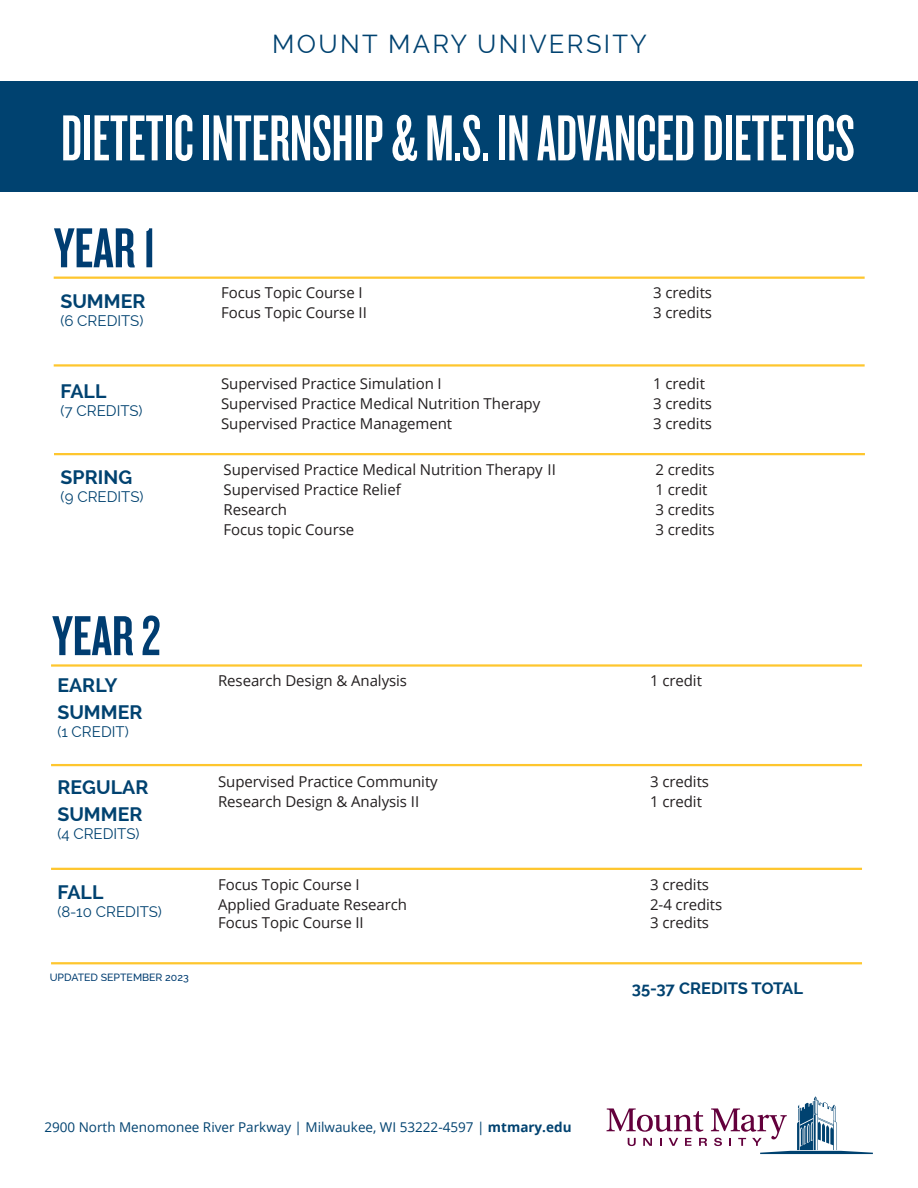
<style>
.page{position:relative;width:918px;height:1188px;background:#fff}
.page>*{position:absolute;margin:0;border:0;box-sizing:border-box;transform-origin:0 0}
.t1{font:67.5px "Knockout 47 Bantamweight";color:#fff}
.t2{font:58.5px "Knockout 48 Featherweight";color:#003d71}
.t3{font:25.5px "Raleway";letter-spacing:.09em;color:#004270}
.t4{font:700 19.5px "Raleway";color:#004270}
.t5{font:700 16.5px "Raleway";color:#004270}
.t6{font:15px "Open Sans";letter-spacing:-.005em;color:#231f20}
.t7{font:15px "Raleway";color:#004270}
.t8{font:13.5px "Open Sans";color:#004270}
.t9{font:500 10.5px "Raleway";color:#003d71}
.s1{font-weight:700}
</style>
<div class="page">
<div style="left:0;top:82px;width:918px;height:110px;background:#004270"></div>
<hr style="left:54px;top:364px;width:811px;height:3px;background:#fec62e">
<hr style="left:54px;top:453px;width:811px;height:2px;background:#fec62e">
<svg style="left:607px;top:1096px;width:266px;height:58px"></svg>
<hr style="left:54px;top:277px;width:811px;height:2px;background:#fec62e">
<hr style="left:51px;top:664px;width:811px;height:3px;background:#fec62e">
<hr style="left:51px;top:764px;width:811px;height:2px;background:#fec62e">
<hr style="left:51px;top:868px;width:811px;height:2px;background:#fec62e">
<hr style="left:51px;top:962px;width:811px;height:2px;background:#fec62e">
<p class="t3" style="left:272px;top:30px;width:376px">MOUNT MARY UNIVERSITY</p>
<p class="t1" style="left:61px;top:99px;width:795px">DIETETIC INTERNSHIP &amp; M.S. IN ADVANCED DIETETICS</p>
<p class="t2" style="left:54px;top:212px;width:103px">YEAR 1</p>
<p class="t4" style="left:60px;top:290px;width:87px">SUMMER</p>
<p class="t7" style="left:60px;top:312px;width:85px">(6 CREDITS)</p>
<p class="t4" style="left:60px;top:380px;width:48px">FALL</p>
<p class="t7" style="left:60px;top:402px;width:84px">(7 CREDITS)</p>
<p class="t4" style="left:61px;top:466px;width:73px">SPRING</p>
<p class="t7" style="left:61px;top:488px;width:84px">(9 CREDITS)</p>
<p class="t6" style="left:221px;top:282px;width:143px">Focus Topic Course I</p>
<p class="t6" style="left:653px;top:282px;width:60px">3 credits</p>
<p class="t6" style="left:221px;top:302px;width:147px">Focus Topic Course II</p>
<p class="t6" style="left:653px;top:302px;width:60px">3 credits</p>
<p class="t6" style="left:221px;top:373px;width:222px">Supervised Practice Simulation I</p>
<p class="t6" style="left:653px;top:373px;width:53px">1 credit</p>
<p class="t6" style="left:221px;top:393px;width:321px">Supervised Practice Medical Nutrition Therapy</p>
<p class="t6" style="left:653px;top:393px;width:60px">3 credits</p>
<p class="t6" style="left:221px;top:413px;width:233px">Supervised Practice Management</p>
<p class="t6" style="left:653px;top:413px;width:60px">3 credits</p>
<p class="t6" style="left:224px;top:459px;width:334px">Supervised Practice Medical Nutrition Therapy II</p>
<p class="t6" style="left:656px;top:459px;width:60px">2 credits</p>
<p class="t6" style="left:224px;top:479px;width:179px">Supervised Practice Relief</p>
<p class="t6" style="left:656px;top:479px;width:53px">1 credit</p>
<p class="t6" style="left:224px;top:499px;width:65px">Research</p>
<p class="t6" style="left:656px;top:499px;width:60px">3 credits</p>
<p class="t6" style="left:224px;top:519px;width:132px">Focus topic Course</p>
<p class="t6" style="left:656px;top:519px;width:60px">3 credits</p>
<p class="t2" style="left:52px;top:600px;width:110px">YEAR 2</p>
<p class="t4" style="left:57px;top:674px;width:62px">EARLY</p>
<p class="t4" style="left:57px;top:701px;width:87px">SUMMER</p>
<p class="t7" style="left:57px;top:723px;width:73px">(1 CREDIT)</p>
<p class="t4" style="left:57px;top:776px;width:93px">REGULAR</p>
<p class="t4" style="left:57px;top:803px;width:87px">SUMMER</p>
<p class="t7" style="left:57px;top:825px;width:84px">(4 CREDITS)</p>
<p class="t4" style="left:57px;top:881px;width:48px">FALL</p>
<p class="t7" style="left:57px;top:903px;width:106px">(8-10 CREDITS)</p>
<p class="t9" style="left:50px;top:971px;width:141px">UPDATED SEPTEMBER 2023</p>
<p class="t6" style="left:218px;top:670px;width:191px">Research Design &amp; Analysis</p>
<p class="t6" style="left:650px;top:670px;width:53px">1 credit</p>
<p class="t6" style="left:218px;top:771px;width:221px">Supervised Practice Community</p>
<p class="t6" style="left:650px;top:771px;width:60px">3 credits</p>
<p class="t6" style="left:218px;top:791px;width:203px">Research Design &amp; Analysis II</p>
<p class="t6" style="left:650px;top:791px;width:53px">1 credit</p>
<p class="t6" style="left:218px;top:874px;width:143px">Focus Topic Course I</p>
<p class="t6" style="left:650px;top:874px;width:60px">3 credits</p>
<p class="t6" style="left:218px;top:894px;width:190px">Applied Graduate Research</p>
<p class="t6" style="left:650px;top:894px;width:74px">2-4 credits</p>
<p class="t6" style="left:218px;top:912px;width:147px">Focus Topic Course II</p>
<p class="t6" style="left:650px;top:912px;width:60px">3 credits</p>
<p class="t5" style="left:632px;top:979px;width:173px">35-37 CREDITS TOTAL</p>
<p class="t8" style="left:44px;top:1118px;width:529px">2900 North Menomonee River Parkway | Milwaukee, WI 53222-4597 | <span class="s1">mtmary.edu</span></p>
</div>
